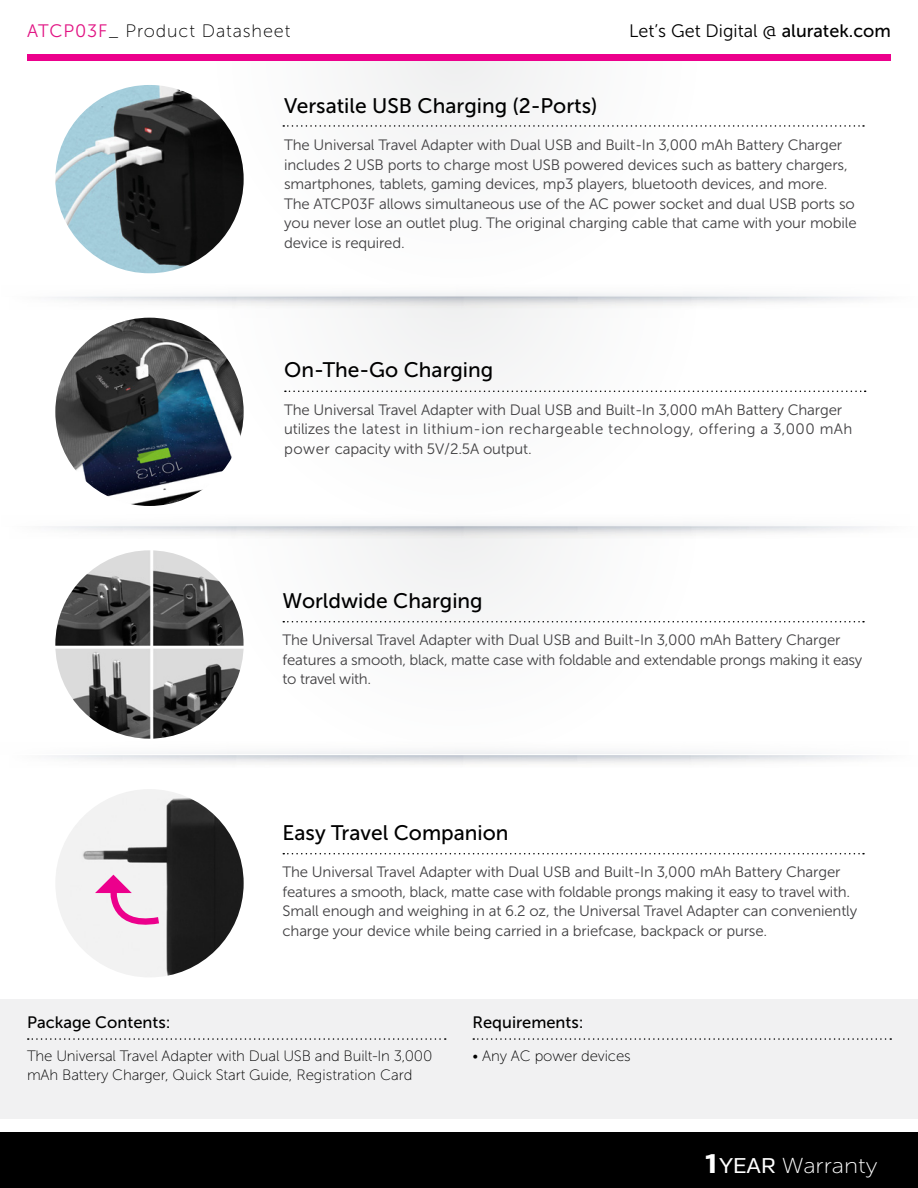
<style>
.page{position:relative;width:918px;height:1188px;background:#fff}
.page>*{position:absolute;margin:0;border:0;box-sizing:border-box;transform-origin:0 0}
.t1{font:21.6px "Museo Sans 100";color:#fff;scale:1.11 1}
.t2{font:21px "Museo Sans 500";color:#000}
.t3{font:18px "Museo Sans 300";color:#000}
.t4{font:18px "Museo Sans 100";letter-spacing:.05em;color:#000}
.t5{font:16.5px "Museo Sans 500";color:#000}
.t6{font:15px/19.5px "Museo Sans 300";letter-spacing:-.01em;color:#414042}
.t7{font:15px "Museo Sans 100";letter-spacing:-.01em;color:#000}
.s1{font-family:"Museo Sans 300";color:#e11383}
.s2{font-family:"Museo Sans 500"}
.s3{font-family:"Crique Grotesk";font-weight:700;font-size:28.35px}
.s4{font-family:"Crique Grotesk"}
</style>
<div class="page">
<svg style="left:283px;top:125px;width:581px;height:2px"></svg>
<svg style="left:283px;top:621px;width:581px;height:1px"></svg>
<svg style="left:285px;top:391px;width:581px;height:1px"></svg>
<svg style="left:283px;top:853px;width:581px;height:1px"></svg>
<img style="left:55px;top:85px;width:189px;height:188px;border-radius:94px">
<img style="left:55px;top:550px;width:189px;height:189px;border-radius:94px">
<img style="left:55px;top:318px;width:189px;height:188px;border-radius:94px">
<img style="left:55px;top:789px;width:189px;height:188px;border-radius:94px">
<svg style="left:95px;top:875px;width:71px;height:54px"></svg>
<div style="left:0;top:1132px;width:918px;height:56px;background:#000"></div>
<div style="left:0;top:999px;width:918px;height:120px;background:#f1f1f2"></div>
<svg style="left:28px;top:1038px;width:418px;height:2px"></svg>
<svg style="left:473px;top:1038px;width:418px;height:2px"></svg>
<div style="left:27px;top:54px;width:864px;height:7px;background:#ec008c"></div>
<p class="t4" style="left:27px;top:21px;width:265px"><span class="s1">ATCP03F</span>_ Product Datasheet</p>
<p class="t3" style="left:629px;top:21px;width:263px">Let’s Get Digital @ <span class="s2">aluratek.com</span></p>
<p class="t2" style="left:284px;top:94px;width:315px">Versatile USB Charging (2-Ports)</p>
<p class="t6" style="left:284px;top:135px;width:574px">The Universal Travel Adapter with Dual USB and Built-In 3,000 mAh Battery Charger includes 2 USB ports to charge most USB powered devices such as battery chargers, smartphones, tablets, gaming devices, mp3 players, bluetooth devices, and more.<br>The ATCP03F allows simultaneous use of the AC power socket and dual USB ports so you never lose an outlet plug. The original charging cable that came with your mobile device is required.</p>
<p class="t2" style="left:284px;top:359px;width:211px">On-The-Go Charging</p>
<p class="t6" style="left:284px;top:400px;width:570px">The Universal Travel Adapter with Dual USB and Built-In 3,000 mAh Battery Charger utilizes the latest in lithium-ion rechargeable technology, offering a 3,000 mAh power capacity with 5V/2.5A output.</p>
<p class="t2" style="left:283px;top:589px;width:202px">Worldwide Charging</p>
<p class="t6" style="left:283px;top:631px;width:581px">The Universal Travel Adapter with Dual USB and Built-In 3,000 mAh Battery Charger features a smooth, black, matte case with foldable and extendable prongs making it easy to travel with.</p>
<p class="t2" style="left:283px;top:821px;width:228px">Easy Travel Companion</p>
<p class="t6" style="left:283px;top:862px;width:560px">The Universal Travel Adapter with Dual USB and Built-In 3,000 mAh Battery Charger</p>
<p class="t6" style="left:283px;top:882px;width:576px">features a smooth, black, matte case with foldable prongs making it easy to travel with.<br>Small enough and weighing in at 6.2 oz, the Universal Travel Adapter can conveniently charge your device while being carried in a briefcase, backpack or purse.</p>
<p class="t5" style="left:27px;top:1013px;width:145px">Package Contents:</p>
<p class="t5" style="left:472px;top:1013px;width:113px">Requirements:</p>
<p class="t7" style="left:27px;top:1048px;width:407px">The Universal Travel Adapter with Dual USB and Built-In 3,000</p>
<p class="t7" style="left:472px;top:1048px;width:160px">• Any AC power devices</p>
<p class="t7" style="left:27px;top:1067px;width:387px">mAh Battery Charger, Quick Start Guide, Registration Card</p>
<p class="t1" style="left:705px;top:1155px;width:157px"><span class="s3">1</span><span class="s4">YEAR</span> Warranty</p>
</div>
